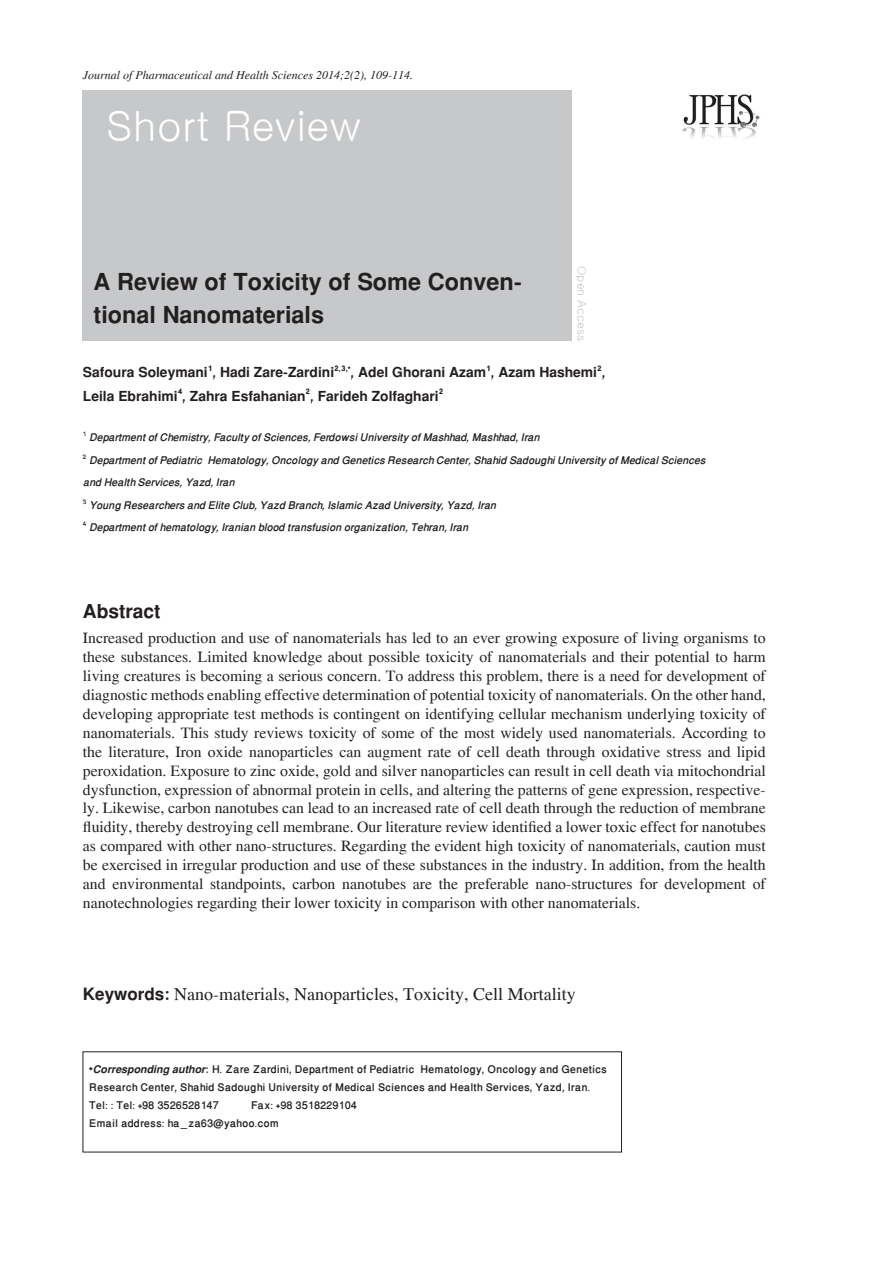
<style>
.page{position:relative;width:893px;height:1263px;background:#fff}
.page>*{position:absolute;margin:0;border:0;box-sizing:border-box;transform-origin:0 0}
.t1{font:42px "Gulim";color:#fff}
.t2{font:700 33px/33px "Win Soft Pro";color:#231f20}
.t3{font:700 27px "Win Soft Pro";color:#231f20}
.t4{font:700 19.5px "Win Soft Pro";color:#231f20}
.t5{font:18px "Jaghb Uni";color:#231f20}
.t6{font:15.75px/18.9px "Jaghb Uni";color:#231f20;text-align:justify}
.t7{font:italic 500 15px/22.5px "Win Soft Pro";letter-spacing:-.02em;color:#231f20}
.t8{font:500 15px/18px "Win Soft Pro";color:#231f20}
.t9{font:italic 12px "Jaghb Uni";color:#231f20}
.t10{font:12px "Gulim";color:#c5c6c8}
.s1{font-family:"Win Soft Pro";font-weight:700;font-size:24px}
.s2{font-weight:700;font-style:italic}
</style>
<div class="page">
<img style="left:682px;top:94px;width:78px;height:44px">
<div style="left:83px;top:90px;width:489px;height:251px;background:#c7c8ca"></div>
<p class="t9" style="left:83px;top:68px;width:332px">Journal of Pharmaceutical and Health Sciences 2014;2(2), 109-114.</p>
<h1 class="t1" style="left:106px;top:105px;width:257px">Short Review</h1>
<p class="t2" style="left:94px;top:264px;width:430px">A Review of Toxicity of Some Conven&shy;tional Nanomaterials</p>
<p class="t10" style="left:588px;top:266px;width:77px;rotate:90deg">Open Access</p>
<p class="t4" style="left:83px;top:358px;width:524px">Safoura Soleymani<sup>1</sup>, Hadi Zare-Zardini<sup>2,3,*</sup>, Adel Ghorani Azam<sup>1</sup>, Azam Hashemi<sup>2</sup>,</p>
<p class="t4" style="left:83px;top:381px;width:362px">Leila Ebrahimi<sup>4</sup>, Zahra Esfahanian<sup>2</sup>, Farideh Zolfaghari<sup>2</sup></p>
<p class="t7" style="left:83px;top:426px;width:458px"><sup>1</sup> Department of Chemistry, Faculty of Sciences, Ferdowsi University of Mashhad, Mashhad, Iran</p>
<p class="t7" style="left:83px;top:449px;width:624px"><sup>2</sup> Department of Pediatric Hematology, Oncology and Genetics Research Center, Shahid Sadoughi University of Medical Sciences and Health Services, Yazd, Iran</p>
<p class="t7" style="left:83px;top:494px;width:415px"><sup>3</sup> Young Researchers and Elite Club, Yazd Branch, Islamic Azad University, Yazd, Iran</p>
<p class="t7" style="left:83px;top:516px;width:387px"><sup>4</sup> Department of hematology, Iranian blood transfusion organization, Tehran, Iran</p>
<h3 class="t3" style="left:83px;top:591px;width:79px">Abstract</h3>
<p class="t6" style="left:83px;top:628px;width:684px">Increased production and use of nanomaterials has led to an ever growing exposure of living organisms to these substances. Limited knowledge about possible toxicity of nanomaterials and their potential to harm living creatures is becoming a serious concern. To address this problem, there is a need for development of diagnostic methods enabling effective determination of potential toxicity of nanomaterials. On the other hand, developing appropriate test methods is contingent on identifying cellular mechanism underlying toxicity of nanomaterials. This study reviews toxicity of some of the most widely used nanomaterials. According to the literature, Iron oxide nanoparticles can augment rate of cell death through oxidative stress and lipid peroxidation. Exposure to zinc oxide, gold and silver nanoparticles can result in cell death via mitochondrial dysfunction, expression of abnormal protein in cells, and altering the patterns of gene expression, respective&shy;ly. Likewise, carbon nanotubes can lead to an increased rate of cell death through the reduction of membrane fluidity, thereby destroying cell membrane. Our literature review identified a lower toxic effect for nanotubes as compared with other nano-structures. Regarding the evident high toxicity of nanomaterials, caution must be exercised in irregular production and use of these substances in the industry. In addition, from the health and environmental standpoints, carbon nanotubes are the preferable nano-structures for development of nanotechnologies regarding their lower toxicity in comparison with other nanomaterials.</p>
<p class="t5" style="left:83px;top:983px;width:494px"><span class="s1">Keywords:</span> Nano-materials, Nanoparticles, Toxicity, Cell Mortality</p>
<p class="t8" style="left:89px;top:1060px;width:519px"><span class="s2">*Corresponding author:</span> H. Zare Zardini, Department of Pediatric Hematology, Oncology and Genetics<br>Research Center, Shahid Sadoughi University of Medical Sciences and Health Services, Yazd, Iran.</p>
<p class="t8" style="left:89px;top:1096px;width:131px">Tel: : Tel: +98 3526528147</p>
<p class="t8" style="left:251px;top:1096px;width:107px">Fax: +98 3518229104</p>
<p class="t8" style="left:89px;top:1114px;width:191px">Email address: ha_za63@yahoo.com</p>
</div>
